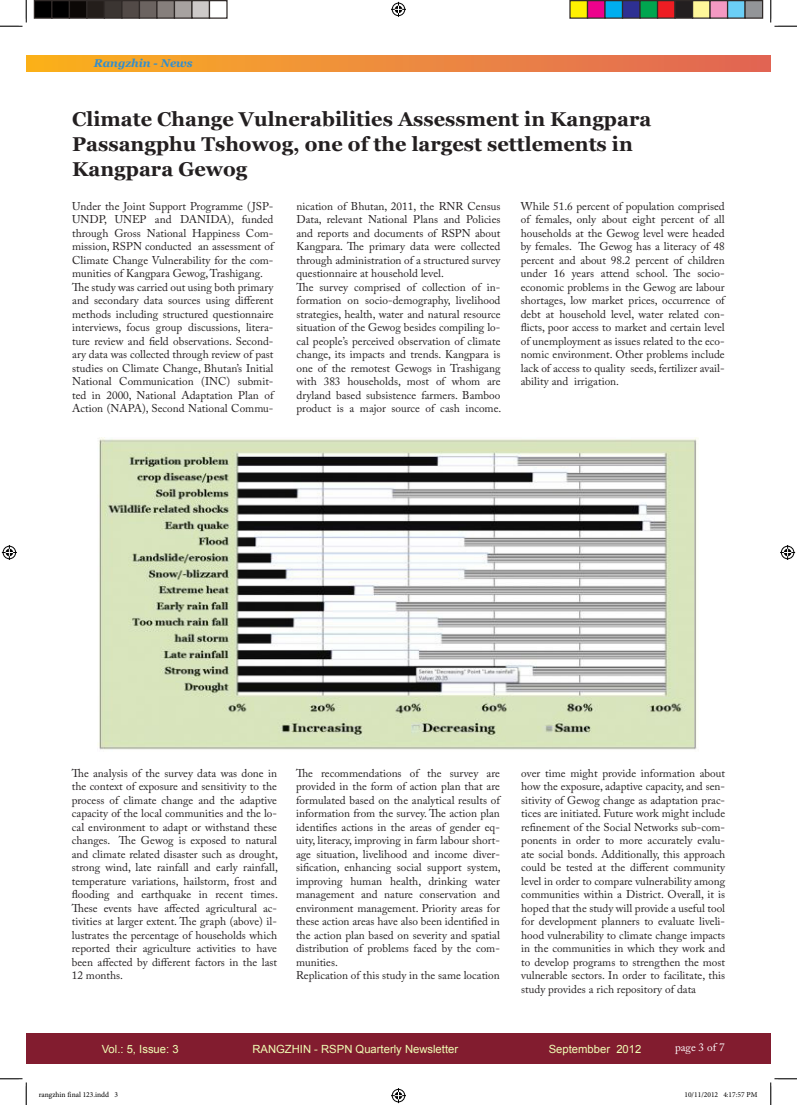
<style>
.page{position:relative;width:797px;height:1105px;background:#fff}
.page>*{position:absolute;margin:0;border:0;box-sizing:border-box;transform-origin:0 0}
.t1{font:700 20px "Georgia";color:#231f20}
.t2{font:11.25px/13.5px "Adobe Caslon Pro";color:#231f20;text-align:justify}
.t3{font:11.25px "Arial";color:#f0ffb5}
.t4{font:italic 700 11.25px "Georgia";color:#328ecd}
.t5{font:11.25px "Adobe Caslon Pro";color:#fff}
.t6{font:7.5px "Minion Pro";color:#000}
</style>
<div class="page">
<div style="left:26px;top:1033px;width:744px;height:31px;background:#821c2f"></div>
<div style="left:26px;top:55px;width:744px;height:16px;background:linear-gradient(to right,#fbb21f,#e16558)"></div>
<img style="left:98px;top:438px;width:599px;height:312px">
<svg style="left:0;top:0;width:27px;height:27px"></svg>
<svg style="left:0;top:1078px;width:27px;height:27px"></svg>
<svg style="left:770px;top:0;width:27px;height:27px"></svg>
<svg style="left:770px;top:1078px;width:27px;height:27px"></svg>
<svg style="left:391px;top:2px;width:15px;height:15px"></svg>
<svg style="left:391px;top:1088px;width:15px;height:15px"></svg>
<svg style="left:2px;top:545px;width:15px;height:15px"></svg>
<svg style="left:780px;top:545px;width:15px;height:15px"></svg>
<div style="left:34px;top:1px;width:18px;height:17px;background:#000"></div>
<div style="left:34px;top:0;width:18px;height:19px;border:1px solid #302a28"></div>
<div style="left:52px;top:1px;width:17px;height:17px;background:#000"></div>
<div style="left:51px;top:0;width:19px;height:19px;border:1px solid #302a28"></div>
<div style="left:69px;top:1px;width:18px;height:17px;background:#0c0806"></div>
<div style="left:69px;top:0;width:19px;height:19px;border:1px solid #302a28"></div>
<div style="left:87px;top:1px;width:17px;height:17px;background:#241e1b"></div>
<div style="left:86px;top:0;width:19px;height:19px;border:1px solid #302a28"></div>
<div style="left:104px;top:1px;width:18px;height:17px;background:#3b3532"></div>
<div style="left:104px;top:0;width:18px;height:19px;border:1px solid #302a28"></div>
<div style="left:122px;top:1px;width:17px;height:17px;background:#524a47"></div>
<div style="left:121px;top:0;width:19px;height:19px;border:1px solid #302a28"></div>
<div style="left:139px;top:1px;width:18px;height:17px;background:#6b6360"></div>
<div style="left:139px;top:0;width:19px;height:19px;border:1px solid #302a28"></div>
<div style="left:157px;top:1px;width:17px;height:17px;background:#867f7c"></div>
<div style="left:156px;top:0;width:19px;height:19px;border:1px solid #302a28"></div>
<div style="left:174px;top:1px;width:18px;height:17px;background:#a7a2a0"></div>
<div style="left:174px;top:0;width:18px;height:19px;border:1px solid #302a28"></div>
<div style="left:192px;top:1px;width:17px;height:17px;background:#cdc9c8"></div>
<div style="left:191px;top:0;width:19px;height:19px;border:1px solid #302a28"></div>
<div style="left:209px;top:0;width:19px;height:19px;border:1px solid #302a28"></div>
<div style="left:570px;top:1px;width:17px;height:17px;background:#fff101"></div>
<div style="left:569px;top:0;width:19px;height:19px;border:1px solid #302a28"></div>
<div style="left:587px;top:1px;width:18px;height:17px;background:#ed028c"></div>
<div style="left:587px;top:0;width:18px;height:19px;border:1px solid #302a28"></div>
<div style="left:605px;top:1px;width:17px;height:17px;background:#00aeef"></div>
<div style="left:604px;top:0;width:19px;height:19px;border:1px solid #302a28"></div>
<div style="left:622px;top:1px;width:18px;height:17px;background:#2e3092"></div>
<div style="left:622px;top:0;width:18px;height:19px;border:1px solid #302a28"></div>
<div style="left:640px;top:1px;width:17px;height:17px;background:#00a54f"></div>
<div style="left:639px;top:0;width:19px;height:19px;border:1px solid #302a28"></div>
<div style="left:657px;top:1px;width:18px;height:17px;background:#ee1d23"></div>
<div style="left:657px;top:0;width:18px;height:19px;border:1px solid #302a28"></div>
<div style="left:675px;top:1px;width:17px;height:17px;background:#231f20"></div>
<div style="left:674px;top:0;width:19px;height:19px;border:1px solid #302a28"></div>
<div style="left:692px;top:1px;width:18px;height:17px;background:#fff79a"></div>
<div style="left:692px;top:0;width:18px;height:19px;border:1px solid #302a28"></div>
<div style="left:710px;top:1px;width:17px;height:17px;background:#f499c2"></div>
<div style="left:709px;top:0;width:19px;height:19px;border:1px solid #302a28"></div>
<div style="left:727px;top:1px;width:18px;height:17px;background:#6bcff6"></div>
<div style="left:727px;top:0;width:18px;height:19px;border:1px solid #302a28"></div>
<div style="left:745px;top:1px;width:17px;height:17px;background:#939598"></div>
<div style="left:744px;top:0;width:19px;height:19px;border:1px solid #302a28"></div>
<p class="t4" style="left:94px;top:56px;width:100px">Rangzhin - News</p>
<p class="t1" style="left:72px;top:107px;width:580px">Climate Change Vulnerabilities Assessment in Kangpara</p>
<p class="t1" style="left:72px;top:132px;width:562px">Passangphu Tshowog, one of the largest settlements in</p>
<p class="t1" style="left:72px;top:157px;width:177px">Kangpara Gewog</p>
<p class="t2" style="left:72px;top:199px;width:203px">Under the Joint Support Programme ( JSP-UNDP, UNEP and DANIDA), funded through Gross National Happiness Com&shy;mission, RSPN conducted an assessment of Climate Change Vulnerability for the com&shy;munities of Kangpara Gewog, Trashigang.</p>
<p class="t2" style="left:72px;top:280px;width:203px">The study was carried out using both primary and secondary data sources using different methods including structured questionnaire interviews, focus group discussions, litera&shy;ture review and field observations. Second&shy;ary data was collected through review of past studies on Climate Change, Bhutan’s Initial National Communication (INC) submit&shy;ted in 2000, National Adaptation Plan of Action (NAPA), Second National Commu-</p>
<p class="t2" style="left:296px;top:199px;width:205px">nication of Bhutan, 2011, the RNR Census Data, relevant National Plans and Policies and reports and documents of RSPN about Kangpara. The primary data were collected through administration of a structured survey questionnaire at household level.</p>
<p class="t2" style="left:296px;top:280px;width:206px">The survey comprised of collection of in&shy;formation on socio-demography, livelihood strategies, health, water and natural resource situation of the Gewog besides compiling lo&shy;cal people’s perceived observation of climate change, its impacts and trends. Kangpara is one of the remotest Gewogs in Trashigang with 383 households, most of whom are dryland based subsistence farmers. Bamboo product is a major source of cash income.</p>
<p class="t2" style="left:521px;top:199px;width:205px">While 51.6 percent of population comprised of females, only about eight percent of all households at the Gewog level were headed by females. The Gewog has a literacy of 48 percent and about 98.2 percent of children under 16 years attend school. The socio&shy;economic problems in the Gewog are labour shortages, low market prices, occurrence of debt at household level, water related con&shy;flicts, poor access to market and certain level of unemployment as issues related to the eco&shy;nomic environment. Other problems include lack of access to quality seeds, fertilizer avail&shy;ability and irrigation.</p>
<p class="t2" style="left:72px;top:766px;width:207px">The analysis of the survey data was done in the context of exposure and sensitivity to the process of climate change and the adaptive capacity of the local communities and the lo&shy;cal environment to adapt or withstand these changes. The Gewog is exposed to natural and climate related disaster such as drought, strong wind, late rainfall and early rainfall, temperature variations, hailstorm, frost and flooding and earthquake in recent times.<br>These events have affected agricultural ac&shy;tivities at larger extent. The graph (above) il&shy;lustrates the percentage of households which reported their agriculture activities to have been affected by different factors in the last 12 months.</p>
<p class="t2" style="left:296px;top:766px;width:206px">The recommendations of the survey are provided in the form of action plan that are formulated based on the analytical results of information from the survey. The action plan identifies actions in the areas of gender eq&shy;uity, literacy, improving in farm labour short&shy;age situation, livelihood and income diver&shy;sification, enhancing social support system, improving human health, drinking water management and nature conservation and environment management. Priority areas for these action areas have also been identified in the action plan based on severity and spatial distribution of problems faced by the com&shy;munities.</p>
<p class="t2" style="left:296px;top:969px;width:205px">Replication of this study in the same location</p>
<p class="t2" style="left:521px;top:766px;width:205px">over time might provide information about how the exposure, adaptive capacity, and sen&shy;sitivity of Gewog change as adaptation prac&shy;tices are initiated. Future work might include refinement of the Social Networks sub-com&shy;ponents in order to more accurately evalu&shy;ate social bonds. Additionally, this approach could be tested at the different community level in order to compare vulnerability among communities within a District. Overall, it is hoped that the study will provide a useful tool for development planners to evaluate liveli&shy;hood vulnerability to climate change impacts in the communities in which they work and to develop programs to strengthen the most vulnerable sectors. In order to facilitate, this study provides a rich repository of data</p>
<p class="t3" style="left:102px;top:1041px;width:78px">Vol.: 5, Issue: 3</p>
<p class="t3" style="left:252px;top:1041px;width:207px">RANGZHIN - RSPN Quarterly Newsletter</p>
<p class="t3" style="left:549px;top:1041px;width:94px">Septembber 2012</p>
<p class="t5" style="left:675px;top:1040px;width:51px">page 3 of 7</p>
<p class="t6" style="left:39px;top:1090px;width:81px">rangzhin final 123.indd 3</p>
<p class="t6" style="left:684px;top:1090px;width:74px">10/11/2012 4:17:57 PM</p>
</div>
